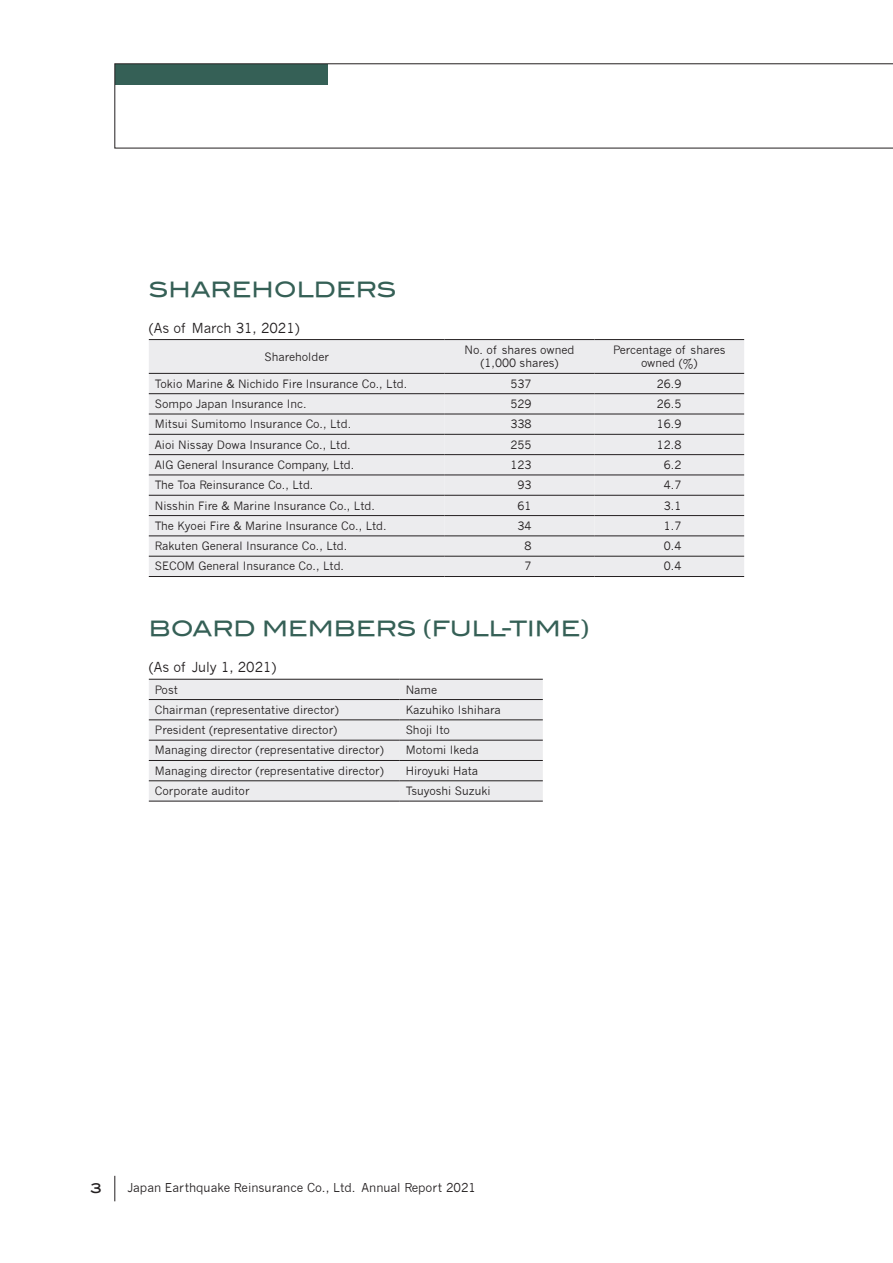
<style>
.page{position:relative;width:893px;height:1263px;background:#fff}
.page>*{position:absolute;margin:0;border:0;box-sizing:border-box;transform-origin:0 0}
.t1{font:21px "Blair Md ITCTT Medium";color:#356056}
.t2{font:13.5px "News Gothic";color:#231f20}
.t3{font:13.5px "Blair Md ITCTT Medium";color:#231f20}
.t4{font:12px "News Gothic";color:#231f20}
.t5{font:11.25px/13.5px "News Gothic";color:#231f20;text-align:center}
</style>
<div class="page">
<svg style="left:114px;top:1176px;width:1px;height:25px"></svg>
<svg style="left:114px;top:63px;width:779px;height:85px"></svg>
<div style="left:149px;top:340px;width:595px;height:236px;background:#ececee"></div>
<div style="left:445px;top:394px;width:149px;height:142px;background:#ececee"></div>
<hr style="left:149px;top:339px;width:296px;height:1px;background:#231f20">
<hr style="left:445px;top:339px;width:149px;height:1px;background:#231f20">
<hr style="left:594px;top:339px;width:150px;height:1px;background:#231f20">
<hr style="left:149px;top:373px;width:296px;height:1px;background:#231f20">
<hr style="left:445px;top:373px;width:149px;height:1px;background:#231f20">
<hr style="left:594px;top:373px;width:150px;height:1px;background:#231f20">
<hr style="left:149px;top:393px;width:296px;height:1px;background:#231f20">
<hr style="left:445px;top:393px;width:149px;height:1px;background:#231f20">
<hr style="left:594px;top:393px;width:150px;height:1px;background:#231f20">
<hr style="left:149px;top:414px;width:296px;height:1px;background:#231f20">
<hr style="left:445px;top:414px;width:149px;height:1px;background:#231f20">
<hr style="left:594px;top:414px;width:150px;height:1px;background:#231f20">
<hr style="left:149px;top:434px;width:296px;height:1px;background:#231f20">
<hr style="left:445px;top:434px;width:149px;height:1px;background:#231f20">
<hr style="left:594px;top:434px;width:150px;height:1px;background:#231f20">
<hr style="left:149px;top:454px;width:296px;height:1px;background:#231f20">
<hr style="left:445px;top:454px;width:149px;height:1px;background:#231f20">
<hr style="left:594px;top:454px;width:150px;height:1px;background:#231f20">
<hr style="left:149px;top:475px;width:296px;height:1px;background:#231f20">
<hr style="left:445px;top:475px;width:149px;height:1px;background:#231f20">
<hr style="left:594px;top:475px;width:150px;height:1px;background:#231f20">
<hr style="left:149px;top:495px;width:296px;height:1px;background:#231f20">
<hr style="left:445px;top:495px;width:149px;height:1px;background:#231f20">
<hr style="left:594px;top:495px;width:150px;height:1px;background:#231f20">
<hr style="left:149px;top:515px;width:296px;height:1px;background:#231f20">
<hr style="left:445px;top:515px;width:149px;height:1px;background:#231f20">
<hr style="left:594px;top:515px;width:150px;height:1px;background:#231f20">
<hr style="left:149px;top:536px;width:296px;height:1px;background:#231f20">
<hr style="left:445px;top:536px;width:149px;height:1px;background:#231f20">
<hr style="left:594px;top:536px;width:150px;height:1px;background:#231f20">
<hr style="left:149px;top:556px;width:296px;height:1px;background:#231f20">
<hr style="left:445px;top:556px;width:149px;height:1px;background:#231f20">
<hr style="left:594px;top:556px;width:150px;height:1px;background:#231f20">
<hr style="left:149px;top:576px;width:296px;height:1px;background:#231f20">
<hr style="left:445px;top:576px;width:149px;height:1px;background:#231f20">
<hr style="left:594px;top:576px;width:150px;height:1px;background:#231f20">
<div style="left:149px;top:680px;width:394px;height:121px;background:#ececee"></div>
<hr style="left:149px;top:679px;width:251px;height:1px;background:#231f20">
<hr style="left:400px;top:679px;width:143px;height:1px;background:#231f20">
<hr style="left:149px;top:699px;width:251px;height:1px;background:#231f20">
<hr style="left:400px;top:699px;width:143px;height:1px;background:#231f20">
<hr style="left:149px;top:720px;width:251px;height:1px;background:#231f20">
<hr style="left:400px;top:720px;width:143px;height:1px;background:#231f20">
<hr style="left:149px;top:740px;width:251px;height:1px;background:#231f20">
<hr style="left:400px;top:740px;width:143px;height:1px;background:#231f20">
<hr style="left:149px;top:760px;width:251px;height:1px;background:#231f20">
<hr style="left:400px;top:760px;width:143px;height:1px;background:#231f20">
<hr style="left:149px;top:780px;width:251px;height:1px;background:#231f20">
<hr style="left:400px;top:780px;width:143px;height:1px;background:#231f20">
<hr style="left:149px;top:801px;width:251px;height:1px;background:#231f20">
<hr style="left:400px;top:801px;width:143px;height:1px;background:#231f20">
<h1 class="t1" style="left:149px;top:276px;width:249px">SHAREHOLDERS</h1>
<p class="t2" style="left:149px;top:320px;width:152px">(As of March 31, 2021)</p>
<p class="t5" style="left:264px;top:350px;width:66px">Shareholder</p>
<p class="t5" style="left:465px;top:343px;width:111px">No. of shares owned (1,000 shares)</p>
<p class="t5" style="left:613px;top:343px;width:114px">Percentage of shares owned (%)</p>
<p class="t5" style="left:155px;top:377px;width:254px">Tokio Marine &amp; Nichido Fire Insurance Co., Ltd.</p>
<p class="t5" style="left:511px;top:377px;width:23px">537</p>
<p class="t5" style="left:657px;top:377px;width:26px">26.9</p>
<p class="t5" style="left:155px;top:397px;width:153px">Sompo Japan Insurance Inc.</p>
<p class="t5" style="left:511px;top:397px;width:23px">529</p>
<p class="t5" style="left:657px;top:397px;width:26px">26.5</p>
<p class="t5" style="left:155px;top:417px;width:198px">Mitsui Sumitomo Insurance Co., Ltd.</p>
<p class="t5" style="left:511px;top:417px;width:23px">338</p>
<p class="t5" style="left:657px;top:417px;width:26px">16.9</p>
<p class="t5" style="left:155px;top:438px;width:197px">Aioi Nissay Dowa Insurance Co., Ltd.</p>
<p class="t5" style="left:511px;top:438px;width:23px">255</p>
<p class="t5" style="left:657px;top:438px;width:26px">12.8</p>
<p class="t5" style="left:155px;top:458px;width:201px">AIG General Insurance Company, Ltd.</p>
<p class="t5" style="left:511px;top:458px;width:23px">123</p>
<p class="t5" style="left:664px;top:458px;width:19px">6.2</p>
<p class="t5" style="left:155px;top:478px;width:160px">The Toa Reinsurance Co., Ltd.</p>
<p class="t5" style="left:518px;top:478px;width:16px">93</p>
<p class="t5" style="left:664px;top:478px;width:19px">4.7</p>
<p class="t5" style="left:155px;top:499px;width:222px">Nisshin Fire &amp; Marine Insurance Co., Ltd.</p>
<p class="t5" style="left:518px;top:499px;width:16px">61</p>
<p class="t5" style="left:664px;top:499px;width:19px">3.1</p>
<p class="t5" style="left:155px;top:519px;width:233px">The Kyoei Fire &amp; Marine Insurance Co., Ltd.</p>
<p class="t5" style="left:518px;top:519px;width:16px">34</p>
<p class="t5" style="left:664px;top:519px;width:19px">1.7</p>
<p class="t5" style="left:155px;top:539px;width:194px">Rakuten General Insurance Co., Ltd.</p>
<p class="t5" style="left:525px;top:539px;width:9px">8</p>
<p class="t5" style="left:664px;top:539px;width:19px">0.4</p>
<p class="t5" style="left:155px;top:560px;width:191px">SECOM General Insurance Co., Ltd.</p>
<p class="t5" style="left:525px;top:560px;width:9px">7</p>
<p class="t5" style="left:664px;top:560px;width:19px">0.4</p>
<h1 class="t1" style="left:149px;top:616px;width:442px">BOARD MEMBERS (FULL-TIME)</h1>
<p class="t2" style="left:149px;top:659px;width:129px">(As of July 1, 2021)</p>
<p class="t5" style="left:155px;top:683px;width:25px">Post</p>
<p class="t5" style="left:406px;top:683px;width:33px">Name</p>
<p class="t5" style="left:155px;top:703px;width:186px">Chairman (representative director)</p>
<p class="t5" style="left:406px;top:703px;width:97px">Kazuhiko Ishihara</p>
<p class="t5" style="left:155px;top:723px;width:184px">President (representative director)</p>
<p class="t5" style="left:406px;top:723px;width:46px">Shoji Ito</p>
<p class="t5" style="left:155px;top:744px;width:231px">Managing director (representative director)</p>
<p class="t5" style="left:406px;top:744px;width:75px">Motomi Ikeda</p>
<p class="t5" style="left:155px;top:764px;width:231px">Managing director (representative director)</p>
<p class="t5" style="left:406px;top:764px;width:74px">Hiroyuki Hata</p>
<p class="t5" style="left:155px;top:784px;width:96px">Corporate auditor</p>
<p class="t5" style="left:406px;top:784px;width:87px">Tsuyoshi Suzuki</p>
<p class="t3" style="left:90px;top:1180px;width:13px">3</p>
<p class="t4" style="left:128px;top:1181px;width:350px">Japan Earthquake Reinsurance Co., Ltd. Annual Report 2021</p>
</div>
